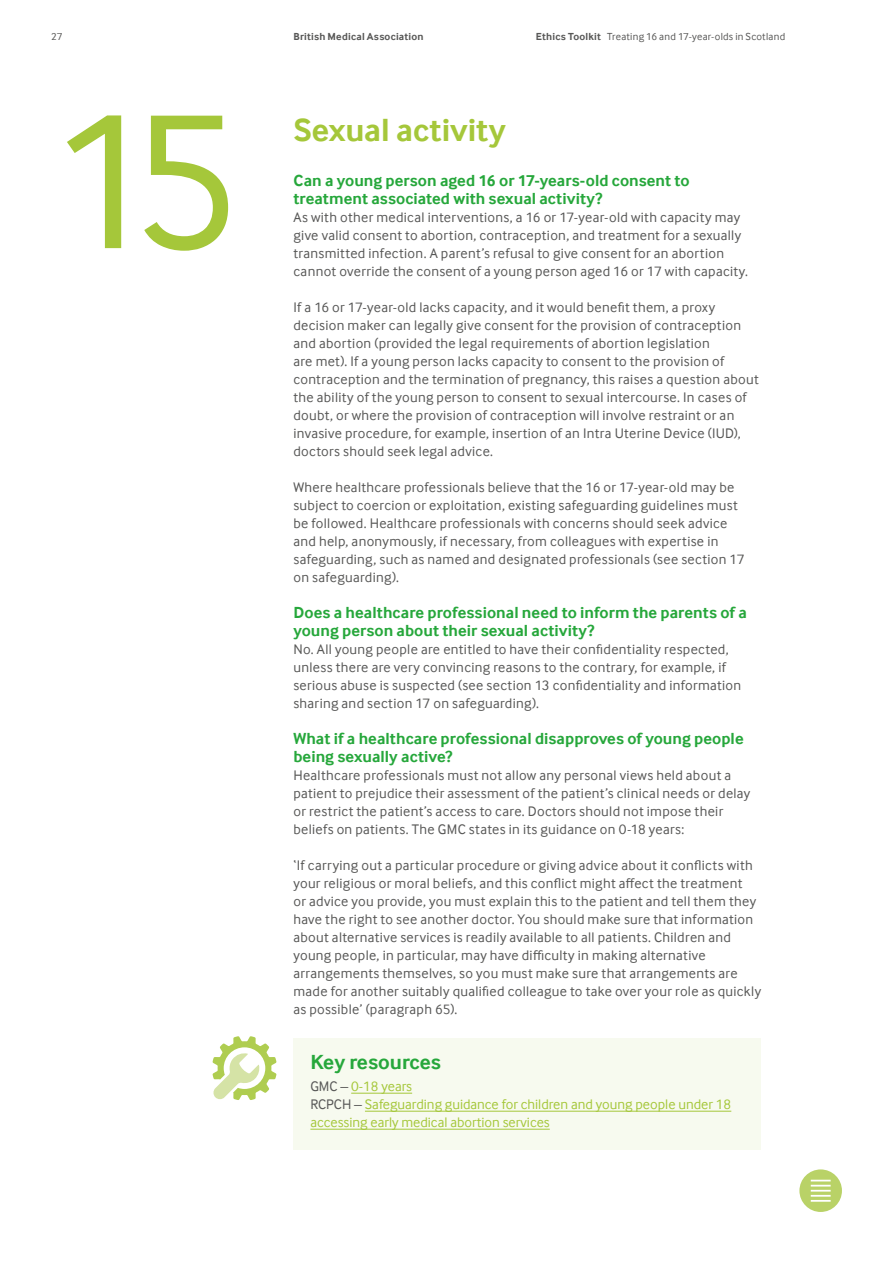
<style>
.page{position:relative;width:893px;height:1263px;background:#fff}
.page>*{position:absolute;margin:0;border:0;box-sizing:border-box;transform-origin:0 0}
.t1{font:201px "Inter Face";color:#a5c73a}
.t2{font:700 33px "Inter Face";color:#a5c73a}
.t3{font:700 21px "Inter Face";color:#26a73b}
.t4{font:700 16.5px/18px "Inter Face";letter-spacing:.005em;color:#26a73b}
.t5{font:14.25px/18px "Inter Face";letter-spacing:.02em;color:#575756}
.t6{font:14.25px/18px "Inter Face";color:#a5c73a}
.t7{font:10.5px "Inter Face";letter-spacing:.025em;color:#575756}
.t8{font:700 10.5px "Inter Face";letter-spacing:.02em;color:#575756}
.s1{font-weight:700}
.s2{color:#575756}
</style>
<div class="page">
<div style="left:799px;top:1169px;width:43px;height:43px;background:#b9d267;border-radius:50%"></div>
<svg style="left:811px;top:1180px;width:20px;height:11px"></svg>
<hr style="left:811px;top:1195px;width:20px;height:2px;background:#fff">
<hr style="left:811px;top:1200px;width:20px;height:2px;background:#fff">
<div style="left:293px;top:1038px;width:468px;height:111px;background:#f7faef"></div>
<hr style="left:351px;top:1093px;width:61px;height:1px;background:#a5c73a">
<hr style="left:365px;top:1111px;width:366px;height:1px;background:#a5c73a">
<hr style="left:310px;top:1129px;width:240px;height:1px;background:#a5c73a">
<svg style="left:213px;top:1036px;width:63px;height:64px"></svg>
<p class="t7" style="left:51px;top:31px;width:13px">27</p>
<p class="t8" style="left:293px;top:30px;width:132px">British Medical Association</p>
<p class="t7" style="left:536px;top:31px;width:251px"><span class="s1">Ethics Toolkit</span> Treating 16 and 17-year-olds in Scotland</p>
<h1 class="t1" style="left:51px;top:67px;width:190px">15</h1>
<h2 class="t2" style="left:293px;top:111px;width:214px">Sexual activity</h2>
<p class="t4" style="left:293px;top:171px;width:398px">Can a young person aged 16 or 17-years-old consent to treatment associated with sexual activity?</p>
<p class="t5" style="left:293px;top:208px;width:456px">As with other medical interventions, a 16 or 17-year-old with capacity may give valid consent to abortion, contraception, and treatment for a sexually transmitted infection. A parent’s refusal to give consent for an abortion cannot override the consent of a young person aged 16 or 17 with capacity.</p>
<p class="t5" style="left:293px;top:298px;width:467px">If a 16 or 17-year-old lacks capacity, and it would benefit them, a proxy decision maker can legally give consent for the provision of contraception and abortion (provided the legal requirements of abortion legislation<br>are met). If a young person lacks capacity to consent to the provision of contraception and the termination of pregnancy, this raises a question about the ability of the young person to consent to sexual intercourse. In cases of doubt, or where the provision of contraception will involve restraint or an invasive procedure, for example, insertion of an Intra Uterine Device (IUD), doctors should seek legal advice.</p>
<p class="t5" style="left:293px;top:478px;width:452px">Where healthcare professionals believe that the 16 or 17-year-old may be subject to coercion or exploitation, existing safeguarding guidelines must be followed. Healthcare professionals with concerns should seek advice and help, anonymously, if necessary, from colleagues with expertise in safeguarding, such as named and designated professionals (see section 17 on safeguarding).</p>
<p class="t4" style="left:293px;top:603px;width:455px">Does a healthcare professional need to inform the parents of a young person about their sexual activity?</p>
<p class="t5" style="left:293px;top:640px;width:449px">No. All young people are entitled to have their confidentiality respected, unless there are very convincing reasons to the contrary, for example, if serious abuse is suspected (see section 13 confidentiality and information sharing and section 17 on safeguarding).</p>
<p class="t4" style="left:293px;top:729px;width:452px">What if a healthcare professional disapproves of young people being sexually active?</p>
<p class="t5" style="left:293px;top:766px;width:458px">Healthcare professionals must not allow any personal views held about a patient to prejudice their assessment of the patient’s clinical needs or delay or restrict the patient’s access to care. Doctors should not impose their beliefs on patients. The GMC states in its guidance on 0-18 years:</p>
<p class="t5" style="left:293px;top:856px;width:469px">‘If carrying out a particular procedure or giving advice about it conflicts with your religious or moral beliefs, and this conflict might affect the treatment<br>or advice you provide, you must explain this to the patient and tell them they have the right to see another doctor. You should make sure that information about alternative services is readily available to all patients. Children and young people, in particular, may have difficulty in making alternative arrangements themselves, so you must make sure that arrangements are made for another suitably qualified colleague to take over your role as quickly as possible’ (paragraph 65).</p>
<h3 class="t3" style="left:310px;top:1050px;width:132px">Key resources</h3>
<p class="t6" style="left:310px;top:1077px;width:422px"><span class="s2">GMC –</span> 0-18 years<br><span class="s2">RCPCH –</span> Safeguarding guidance for children and young people under 18 accessing early medical abortion services</p>
</div>
